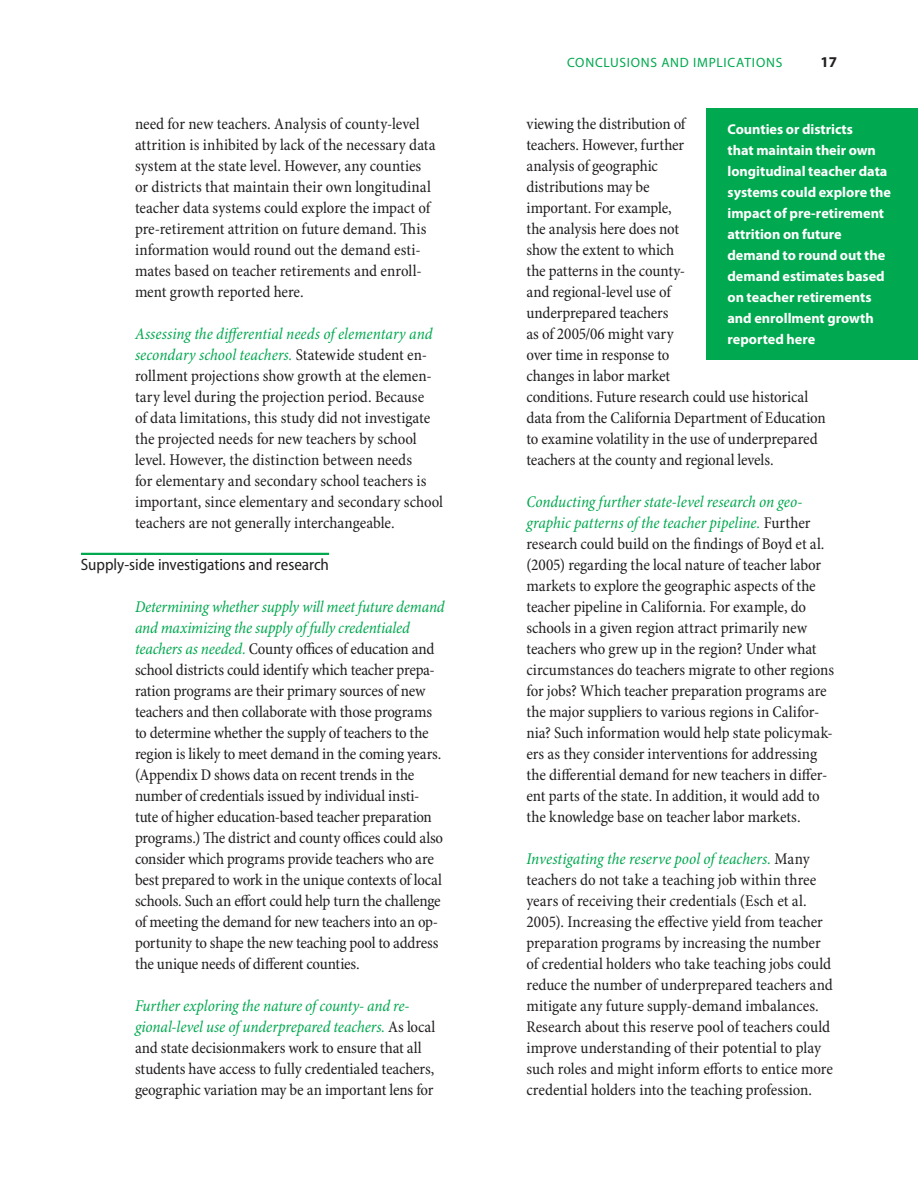
<style>
.page{position:relative;width:918px;height:1188px;background:#fff}
.page>*{position:absolute;margin:0;border:0;box-sizing:border-box;transform-origin:0 0}
.t1{font:condensed 16.5px/21px "Minion Pro";letter-spacing:-.005em;color:#231f20}
.t2{font:semi-condensed 16.5px "Myriad Pro";letter-spacing:-.005em;color:#231f20}
.t3{font:700 15px "Myriad Pro";color:#231f20}
.t4{font:700 14.25px/21px "Myriad Pro";color:#fff}
.t5{font:13.5px "Myriad Pro";letter-spacing:.055em;color:#00a94f}
.s1{font-style:italic;color:#00a94f}
</style>
<div class="page">
<hr style="left:81px;top:553px;width:248px;height:2px;background:#00a94f">
<div style="left:706px;top:108px;width:212px;height:252px;background:#00a94f"></div>
<p class="t1" style="left:135px;top:114px;width:302px">need for new teachers. Analysis of county-level attrition is inhibited by lack of the necessary data system at the state level. However, any counties or districts that maintain their own longitudinal teacher data systems could explore the impact of pre-retirement attrition on future demand. This information would round out the demand esti&shy;mates based on teacher retirements and enroll&shy;ment growth reported here.</p>
<p class="t1" style="left:135px;top:324px;width:310px"><span class="s1">Assessing the differential needs of elementary and secondary school teachers.</span> Statewide student en&shy;rollment projections show growth at the elemen&shy;tary level during the projection period. Because<br>of data limitations, this study did not investigate the projected needs for new teachers by school level. However, the distinction between needs<br>for elementary and secondary school teachers is important, since elementary and secondary school teachers are not generally interchangeable.</p>
<p class="t2" style="left:81px;top:556px;width:250px">Supply-side investigations and research</p>
<p class="t1" style="left:135px;top:597px;width:311px"><span class="s1">Determining whether supply will meet future demand and maximizing the supply of fully credentialed teachers as needed.</span> County offices of education and school districts could identify which teacher prepa&shy;ration programs are their primary sources of new teachers and then collaborate with those programs to determine whether the supply of teachers to the region is likely to meet demand in the coming years. (Appendix D shows data on recent trends in the number of credentials issued by individual insti&shy;tute of higher education-based teacher preparation programs.) The district and county offices could also consider which programs provide teachers who are best prepared to work in the unique contexts of local schools. Such an effort could help turn the challenge of meeting the demand for new teachers into an op&shy;portunity to shape the new teaching pool to address the unique needs of different counties.</p>
<p class="t1" style="left:135px;top:996px;width:302px"><span class="s1">Further exploring the nature of county- and re&shy;gional-level use of underprepared teachers.</span> As local and state decisionmakers work to ensure that all students have access to fully credentialed teachers, geographic variation may be an important lens for</p>
<p class="t5" style="left:567px;top:55px;width:215px">CONCLUSIONS AND IMPLICATIONS</p>
<p class="t3" style="left:821px;top:54px;width:18px">17</p>
<p class="t1" style="left:526px;top:114px;width:301px">viewing the distribution of<br>teachers. However, further<br>analysis of geographic<br>distributions may be<br>important. For example,<br>the analysis here does not<br>show the extent to which<br>the patterns in the county-<br>and regional-level use of<br>underprepared teachers<br>as of 2005/06 might vary<br>over time in response to<br>changes in labor market<br>conditions. Future research could use historical data from the California Department of Education to examine volatility in the use of underprepared teachers at the county and regional levels.</p>
<p class="t1" style="left:526px;top:492px;width:309px"><span class="s1">Conducting further state-level research on geo&shy;graphic patterns of the teacher pipeline.</span> Further research could build on the findings of Boyd et al. (2005) regarding the local nature of teacher labor markets to explore the geographic aspects of the teacher pipeline in California. For example, do schools in a given region attract primarily new teachers who grew up in the region? Under what circumstances do teachers migrate to other regions for jobs? Which teacher preparation programs are the major suppliers to various regions in Califor&shy;nia? Such information would help state policymak&shy;ers as they consider interventions for addressing the differential demand for new teachers in differ&shy;ent parts of the state. In addition, it would add to the knowledge base on teacher labor markets.</p>
<p class="t1" style="left:526px;top:849px;width:308px"><span class="s1">Investigating the reserve pool of teachers.</span> Many teachers do not take a teaching job within three years of receiving their credentials (Esch et al.<br>2005). Increasing the effective yield from teacher preparation programs by increasing the number of credential holders who take teaching jobs could reduce the number of underprepared teachers and mitigate any future supply-demand imbalances.<br>Research about this reserve pool of teachers could improve understanding of their potential to play such roles and might inform efforts to entice more credential holders into the teaching profession.</p>
<p class="t4" style="left:728px;top:119px;width:165px">Counties or districts<br>that maintain their own longitudinal teacher data systems could explore the impact of pre-retirement attrition on future demand to round out the demand estimates based on teacher retirements and enrollment growth reported here</p>
</div>
